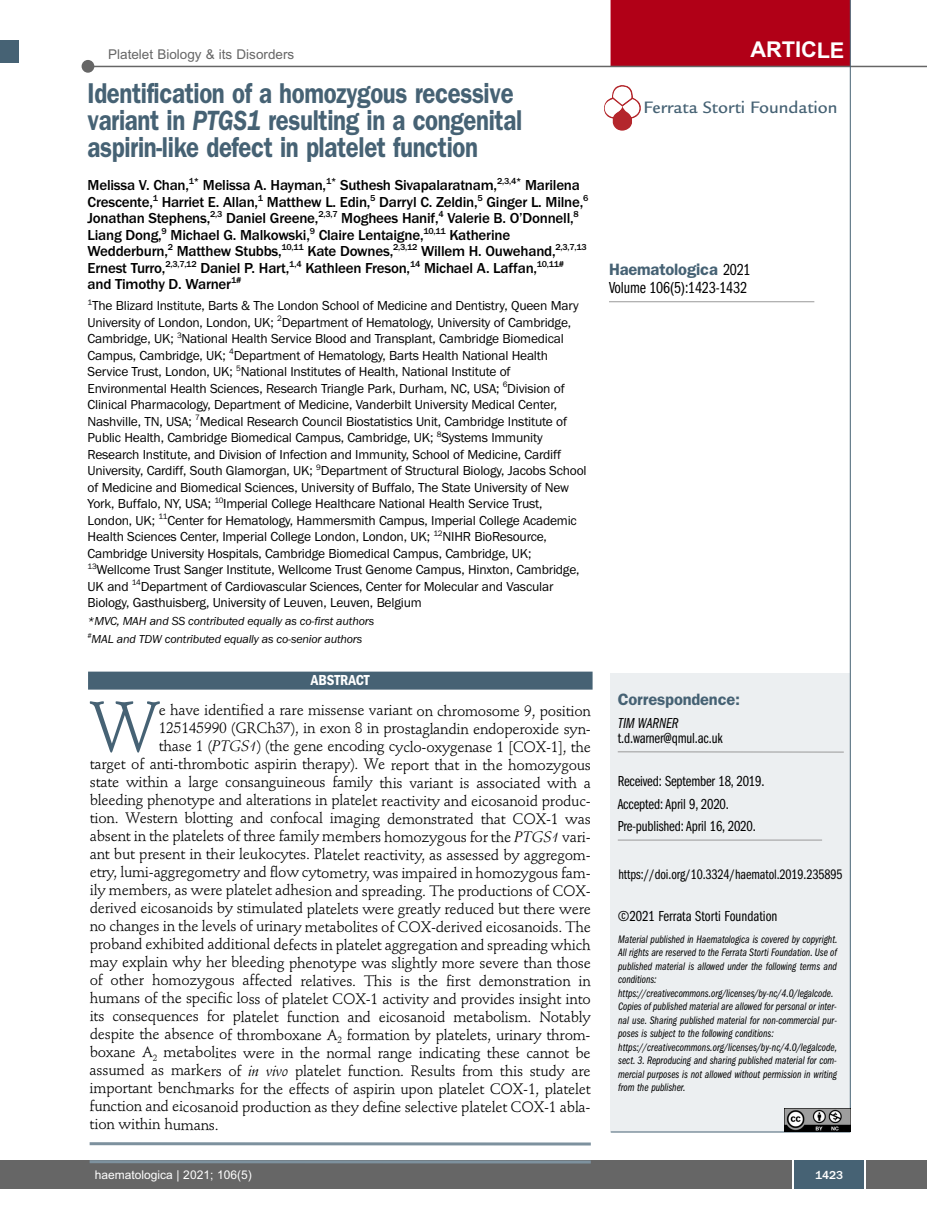
<style>
.page{position:relative;width:927px;height:1225px;background:#fff}
.page>*{position:absolute;margin:0;border:0;box-sizing:border-box;transform-origin:0 0}
.t1{font:69.9px "Stempel Schneidler";color:#466274}
.t2{font:600 28.8px/27px "Franklin Gothic";letter-spacing:-.015em;color:#466274;scale:.83 1}
.t3{font:700 21.75px "Arial";letter-spacing:-.01em;color:#fff}
.t4{font:500 18px "Legacy Sans";color:#466274}
.t5{font:600 16.5px "Franklin Gothic";letter-spacing:-.01em;color:#466274}
.t6{font:16.5px "Franklin Gothic Book Cmpr";letter-spacing:-.01em;color:#000}
.t7{font:15px "Stempel Schneidler";letter-spacing:-.015em;color:#000}
.t8{font:500 15px/16.5px "Franklin Gothic";letter-spacing:-.015em;color:#000}
.t9{font:15px/22.5px "Franklin Gothic Book Cmpr";letter-spacing:-.01em;color:#000}
.t10{font:15px "Franklin Gothic Book Cmpr Ital";letter-spacing:-.01em;color:#000}
.t11{font:600 condensed 15px "Franklin Gothic";letter-spacing:-.005em;color:#fff}
.t12{font:14.25px "Franklin Gothic Book Cmpr";letter-spacing:-.005em;color:#000}
.t13{font:13.5px/16.5px "Franklin Gothic";letter-spacing:-.015em;color:#000}
.t14{font:13.5px "Arial";color:#666}
.t15{font:italic 12px/17.7px "Franklin Gothic";letter-spacing:-.015em;color:#000}
.t16{font:12px "Arial";color:#fff}
.t17{font:500 12px "Franklin Gothic";color:#fff}
.t18{font:11.25px/13.5px "Franklin Gothic Book Cmpr Ital";color:#000}
.s1{font-style:italic}
.s2{font-family:"Franklin Gothic Book Cmpr";font-weight:400;color:#000}
</style>
<div class="page">
<div style="left:18px;top:1160px;width:909px;height:28px;background:#666"></div>
<div style="left:794px;top:1160px;width:70px;height:28px;background:#466274"></div>
<hr style="left:792px;top:1160px;width:2px;height:28px;background:#fff">
<hr style="left:864px;top:1160px;width:2px;height:28px;background:#fff">
<div style="left:611px;top:673px;width:239px;height:459px;background:#eceff1"></div>
<hr style="left:618px;top:840px;width:204px;height:1px;background:#999">
<hr style="left:618px;top:751px;width:226px;height:1px;background:#999">
<hr style="left:611px;top:1131px;width:239px;height:1px;background:#466274">
<hr style="left:609px;top:301px;width:205px;height:1px;background:#999">
<div style="left:611px;top:0;width:239px;height:67px;background:#b10017"></div>
<hr style="left:87px;top:66px;width:840px;height:1px;background:#666">
<div style="left:82px;top:60px;width:12px;height:13px;background:#666;border-radius:50%"></div>
<hr style="left:850px;top:0;width:1px;height:1131px;background:#466274">
<img style="left:785px;top:1108px;width:65px;height:23px">
<img style="left:604px;top:85px;width:37px;height:46px">
<div style="left:0;top:40px;width:19px;height:22px;background:#466274"></div>
<div style="left:0;top:1160px;width:18px;height:28px;background:#666"></div>
<hr style="left:90px;top:1142px;width:501px;height:3px;background:#7d919e">
<hr style="left:90px;top:1160px;width:501px;height:3px;background:#7d919e">
<div style="left:88px;top:671px;width:505px;height:18px;background:#466274"></div>
<p class="t14" style="left:108px;top:47px;width:188px">Platelet Biology &amp; its Disorders</p>
<h3 class="t3" style="left:751px;top:37px;width:95px">ARTICLE</h3>
<h2 class="t2" style="left:88px;top:82px;width:525px">Identification of a homozygous recessive variant in <span class="s1">PTGS1</span> resulting in a congenital aspirin-like defect in platelet function</h2>
<p class="t8" style="left:88px;top:177px;width:502px">Melissa V. Chan,<sup>1*</sup> Melissa A. Hayman,<sup>1*</sup> Suthesh Sivapalaratnam,<sup>2,3,4*</sup> Marilena Crescente,<sup>1</sup> Harriet E. Allan,<sup>1</sup> Matthew L. Edin,<sup>5</sup> Darryl C. Zeldin,<sup>5</sup> Ginger L. Milne,<sup>6<br></sup>Jonathan Stephens,<sup>2,3</sup> Daniel Greene,<sup>2,3,7</sup> Moghees Hanif,<sup>4</sup> Valerie B. O’Donnell,<sup>8<br></sup>Liang Dong,<sup>9</sup> Michael G. Malkowski,<sup>9</sup> Claire Lentaigne,<sup>10,11</sup> Katherine Wedderburn,<sup>2</sup> Matthew Stubbs,<sup>10,11</sup> Kate Downes,<sup>2,3,12</sup> Willem H. Ouwehand,<sup>2,3,7,13<br></sup>Ernest Turro,<sup>2,3,7,12</sup> Daniel P. Hart,<sup>1,4</sup> Kathleen Freson,<sup>14</sup> Michael A. Laffan,<sup>10,11# </sup>and Timothy D. Warner<sup>1#</sup></p>
<p class="t13" style="left:88px;top:297px;width:501px"><sup>1</sup>The Blizard Institute, Barts &amp; The London School of Medicine and Dentistry, Queen Mary University of London, London, UK; <sup>2</sup>Department of Hematology, University of Cambridge, Cambridge, UK; <sup>3</sup>National Health Service Blood and Transplant, Cambridge Biomedical Campus, Cambridge, UK; <sup>4</sup>Department of Hematology, Barts Health National Health Service Trust, London, UK; <sup>5</sup>National Institutes of Health, National Institute of Environmental Health Sciences, Research Triangle Park, Durham, NC, USA; <sup>6</sup>Division of Clinical Pharmacology, Department of Medicine, Vanderbilt University Medical Center, Nashville, TN, USA; <sup>7</sup>Medical Research Council Biostatistics Unit, Cambridge Institute of Public Health, Cambridge Biomedical Campus, Cambridge, UK; <sup>8</sup>Systems Immunity Research Institute, and Division of Infection and Immunity, School of Medicine, Cardiff University, Cardiff, South Glamorgan, UK; <sup>9</sup>Department of Structural Biology, Jacobs School of Medicine and Biomedical Sciences, University of Buffalo, The State University of New York, Buffalo, NY, USA; <sup>10</sup>Imperial College Healthcare National Health Service Trust, London, UK; <sup>11</sup>Center for Hematology, Hammersmith Campus, Imperial College Academic Health Sciences Center, Imperial College London, London, UK; <sup>12</sup>NIHR BioResource, Cambridge University Hospitals, Cambridge Biomedical Campus, Cambridge, UK; <sup>13</sup>Wellcome Trust Sanger Institute, Wellcome Trust Genome Campus, Hinxton, Cambridge, UK and <sup>14</sup>Department of Cardiovascular Sciences, Center for Molecular and Vascular Biology, Gasthuisberg, University of Leuven, Leuven, Belgium</p>
<p class="t15" style="left:88px;top:612px;width:288px">*MVC, MAH and SS contributed equally as co-first authors <sup>#</sup>MAL and TDW contributed equally as co-senior authors</p>
<p class="t11" style="left:311px;top:675px;width:60px">ABSTRACT</p>
<h1 class="t1" style="left:90px;top:698px;width:71px">W</h1>
<p class="t7" style="left:159px;top:704px;width:434px">e have identified a rare missense variant on chromosome 9, position</p>
<p class="t7" style="left:159px;top:722px;width:434px">125145990 (GRCh37), in exon 8 in prostaglandin endoperoxide syn-</p>
<p class="t7" style="left:159px;top:740px;width:434px">thase 1 (<span class="s1">PTGS1</span>) (the gene encoding cyclo-oxygenase 1 [COX-1], the</p>
<p class="t7" style="left:90px;top:758px;width:503px">target of anti-thrombotic aspirin therapy). We report that in the homozygous</p>
<p class="t7" style="left:90px;top:776px;width:503px">state within a large consanguineous family this variant is associated with a</p>
<p class="t7" style="left:90px;top:794px;width:502px">bleeding phenotype and alterations in platelet reactivity and eicosanoid produc-</p>
<p class="t7" style="left:90px;top:812px;width:503px">tion. Western blotting and confocal imaging demonstrated that COX-1 was</p>
<p class="t7" style="left:90px;top:830px;width:502px">absent in the platelets of three family members homozygous for the <span class="s1">PTGS1</span> vari-</p>
<p class="t7" style="left:90px;top:848px;width:502px">ant but present in their leukocytes. Platelet reactivity, as assessed by aggregom-</p>
<p class="t7" style="left:90px;top:866px;width:502px">etry, lumi-aggregometry and flow cytometry, was impaired in homozygous fam-</p>
<p class="t7" style="left:90px;top:884px;width:503px">ily members, as were platelet adhesion and spreading. The productions of COX-</p>
<p class="t7" style="left:90px;top:902px;width:503px">derived eicosanoids by stimulated platelets were greatly reduced but there were</p>
<p class="t7" style="left:90px;top:920px;width:503px">no changes in the levels of urinary metabolites of COX-derived eicosanoids. The</p>
<p class="t7" style="left:90px;top:938px;width:503px">proband exhibited additional defects in platelet aggregation and spreading which</p>
<p class="t7" style="left:90px;top:956px;width:503px">may explain why her bleeding phenotype was slightly more severe than those</p>
<p class="t7" style="left:90px;top:974px;width:503px">of other homozygous affected relatives. This is the first demonstration in</p>
<p class="t7" style="left:90px;top:992px;width:503px">humans of the specific loss of platelet COX-1 activity and provides insight into</p>
<p class="t7" style="left:90px;top:1010px;width:503px">its consequences for platelet function and eicosanoid metabolism. Notably</p>
<p class="t7" style="left:90px;top:1028px;width:502px">despite the absence of thromboxane A<sub>2</sub> formation by platelets, urinary throm-</p>
<p class="t7" style="left:90px;top:1046px;width:503px">boxane A<sub>2</sub> metabolites were in the normal range indicating these cannot be</p>
<p class="t7" style="left:90px;top:1064px;width:503px">assumed as markers of <span class="s1">in vivo</span> platelet function. Results from this study are</p>
<p class="t7" style="left:90px;top:1082px;width:503px">important benchmarks for the effects of aspirin upon platelet COX-1, platelet</p>
<p class="t7" style="left:90px;top:1100px;width:502px">function and eicosanoid production as they define selective platelet COX-1 abla-</p>
<p class="t7" style="left:90px;top:1118px;width:131px">tion within humans.</p>
<p class="t4" style="left:644px;top:101px;width:196px">Ferrata Storti Foundation</p>
<p class="t5" style="left:609px;top:264px;width:143px">Haematologica <span class="s2">2021</span></p>
<p class="t6" style="left:609px;top:282px;width:140px">Volume 106(5):1423-1432</p>
<p class="t5" style="left:618px;top:693px;width:124px">Correspondence:</p>
<p class="t10" style="left:618px;top:718px;width:62px">TIM WARNER</p>
<p class="t9" style="left:618px;top:728px;width:107px">t.d.warner@qmul.ac.uk</p>
<p class="t9" style="left:618px;top:771px;width:148px">Received: September 18, 2019.<br>Accepted: April 9, 2020.<br>Pre-published: April 16, 2020.</p>
<p class="t12" style="left:618px;top:869px;width:226px">https://doi.org/10.3324/haematol.2019.235895</p>
<p class="t9" style="left:618px;top:906px;width:161px">©2021 Ferrata Storti Foundation</p>
<p class="t18" style="left:618px;top:933px;width:221px">Material published in Haematologica is covered by copyright.<br>All rights are reserved to the Ferrata Storti Foundation. Use of published material is allowed under the following terms and conditions: https://creativecommons.org/licenses/by-nc/4.0/legalcode.<br>Copies of published material are allowed for personal or inter&shy;nal use. Sharing published material for non-commercial pur&shy;poses is subject to the following conditions: https://creativecommons.org/licenses/by-nc/4.0/legalcode, sect. 3. Reproducing and sharing published material for com&shy;mercial purposes is not allowed without permission in writing from the publisher.</p>
<p class="t16" style="left:95px;top:1167px;width:158px">haematologica | 2021; 106(5)</p>
<p class="t17" style="left:815px;top:1167px;width:30px">1423</p>
</div>
